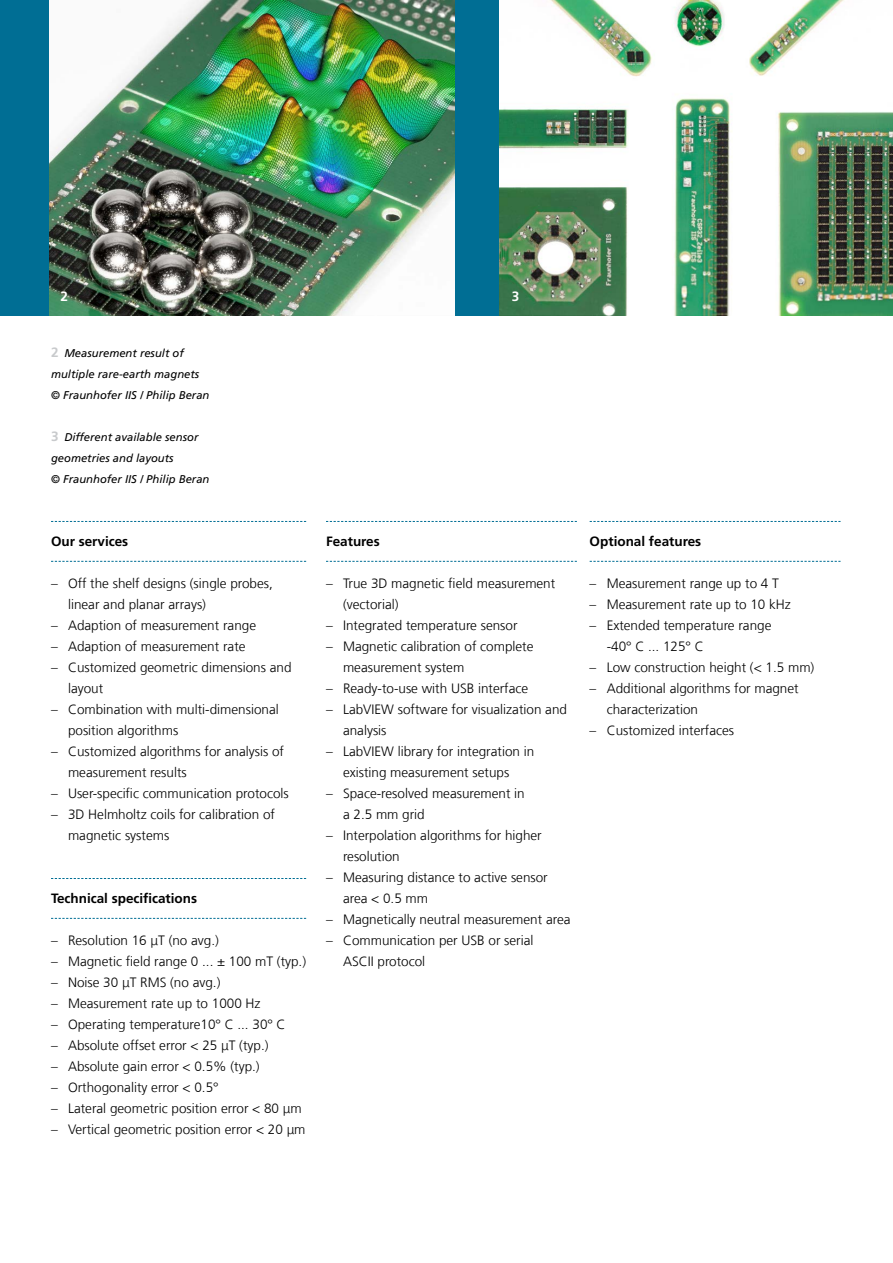
<style>
.page{position:relative;width:893px;height:1263px;background:#fff}
.page>*{position:absolute;margin:0;border:0;box-sizing:border-box;transform-origin:0 0}
.t1{font:300 13.5px/21px "Frutiger LT Com";color:#000}
.t2{font:700 13.5px "Frutiger LT Com";color:#000}
.t3{font:700 13.5px "Frutiger LT Com";color:#fff}
.t4{font:italic 11.25px/21px "Frutiger LT Com";color:#000}
.s1{font-weight:700;font-style:normal;font-size:13.5px;color:#c8cacc}
</style>
<div class="page">
<div style="left:0;top:0;width:893px;height:315px;background:#006e94"></div>
<svg style="left:51px;top:521px;width:255px;height:1px"></svg>
<svg style="left:51px;top:561px;width:255px;height:1px"></svg>
<svg style="left:51px;top:878px;width:255px;height:1px"></svg>
<svg style="left:51px;top:918px;width:255px;height:1px"></svg>
<svg style="left:326px;top:521px;width:251px;height:1px"></svg>
<svg style="left:326px;top:561px;width:251px;height:1px"></svg>
<img style="left:50px;top:0;width:404px;height:315px">
<img style="left:499px;top:0;width:394px;height:315px">
<svg style="left:590px;top:521px;width:250px;height:1px"></svg>
<svg style="left:590px;top:561px;width:250px;height:1px"></svg>
<p class="t3" style="left:61px;top:288px;width:9px">2</p>
<p class="t4" style="left:51px;top:343px;width:160px"><span class="s1">2</span> Measurement result of multiple rare-earth magnets © Fraunhofer IIS / Philip Beran</p>
<p class="t4" style="left:51px;top:427px;width:160px"><span class="s1">3</span> Different available sensor geometries and layouts<br>© Fraunhofer IIS / Philip Beran</p>
<p class="t2" style="left:51px;top:533px;width:79px">Our services</p>
<p class="t1" style="left:68px;top:573px;width:206px;text-indent:-17px">– Off the shelf designs (single probes, linear and planar arrays)</p>
<p class="t1" style="left:51px;top:615px;width:207px">– Adaption of measurement range</p>
<p class="t1" style="left:51px;top:636px;width:196px">– Adaption of measurement rate</p>
<p class="t1" style="left:68px;top:657px;width:225px;text-indent:-17px">– Customized geometric dimensions and layout</p>
<p class="t1" style="left:68px;top:699px;width:212px;text-indent:-17px">– Combination with multi-dimensional position algorithms</p>
<p class="t1" style="left:68px;top:741px;width:218px;text-indent:-17px">– Customized algorithms for analysis of measurement results</p>
<p class="t1" style="left:51px;top:783px;width:239px">– User-specific communication protocols</p>
<p class="t1" style="left:68px;top:804px;width:209px;text-indent:-17px">– 3D Helmholtz coils for calibration of magnetic systems</p>
<p class="t2" style="left:51px;top:890px;width:148px">Technical specifications</p>
<p class="t1" style="left:51px;top:930px;width:169px">– Resolution 16 μT (no avg.)</p>
<p class="t1" style="left:51px;top:951px;width:257px">– Magnetic field range 0 ... ± 100 mT (typ.)</p>
<p class="t1" style="left:51px;top:972px;width:171px">– Noise 30 μT RMS (no avg.)</p>
<p class="t1" style="left:51px;top:993px;width:211px">– Measurement rate up to 1000 Hz</p>
<p class="t1" style="left:51px;top:1014px;width:236px">– Operating temperature10° C ... 30° C</p>
<p class="t1" style="left:51px;top:1035px;width:219px">– Absolute offset error &lt; 25 μT (typ.)</p>
<p class="t1" style="left:51px;top:1056px;width:210px">– Absolute gain error &lt; 0.5% (typ.)</p>
<p class="t1" style="left:51px;top:1077px;width:169px">– Orthogonality error &lt; 0.5°</p>
<p class="t1" style="left:51px;top:1098px;width:252px">– Lateral geometric position error &lt; 80 μm</p>
<p class="t1" style="left:51px;top:1119px;width:256px">– Vertical geometric position error &lt; 20 μm</p>
<p class="t3" style="left:512px;top:288px;width:9px">3</p>
<p class="t2" style="left:326px;top:533px;width:55px">Features</p>
<p class="t1" style="left:343px;top:573px;width:214px;text-indent:-17px">– True 3D magnetic field measurement (vectorial)</p>
<p class="t1" style="left:326px;top:615px;width:193px">– Integrated temperature sensor</p>
<p class="t1" style="left:343px;top:636px;width:192px;text-indent:-17px">– Magnetic calibration of complete measurement system</p>
<p class="t1" style="left:326px;top:678px;width:204px">– Ready-to-use with USB interface</p>
<p class="t1" style="left:343px;top:699px;width:226px;text-indent:-17px">– LabVIEW software for visualization and analysis</p>
<p class="t1" style="left:326px;top:741px;width:210px;text-align:center">– LabVIEW library for integration in existing measurement setups</p>
<p class="t1" style="left:343px;top:783px;width:183px;text-indent:-17px">– Space-resolved measurement in a 2.5 mm grid</p>
<p class="t1" style="left:343px;top:825px;width:200px;text-indent:-17px">– Interpolation algorithms for higher resolution</p>
<p class="t1" style="left:343px;top:867px;width:206px;text-indent:-17px">– Measuring distance to active sensor area &lt; 0.5 mm</p>
<p class="t1" style="left:326px;top:909px;width:246px">– Magnetically neutral measurement area</p>
<p class="t1" style="left:343px;top:930px;width:192px;text-indent:-17px">– Communication per USB or serial<br>ASCII protocol</p>
<p class="t2" style="left:590px;top:533px;width:113px">Optional features</p>
<p class="t1" style="left:590px;top:573px;width:191px">– Measurement range up to 4 T</p>
<p class="t1" style="left:590px;top:594px;width:203px">– Measurement rate up to 10 kHz</p>
<p class="t1" style="left:607px;top:615px;width:166px;text-indent:-17px">– Extended temperature range -40° C ... 125° C</p>
<p class="t1" style="left:590px;top:657px;width:226px">– Low construction height (&lt; 1.5 mm)</p>
<p class="t1" style="left:607px;top:678px;width:194px;text-indent:-17px">– Additional algorithms for magnet characterization</p>
<p class="t1" style="left:590px;top:720px;width:146px">– Customized interfaces</p>
</div>
